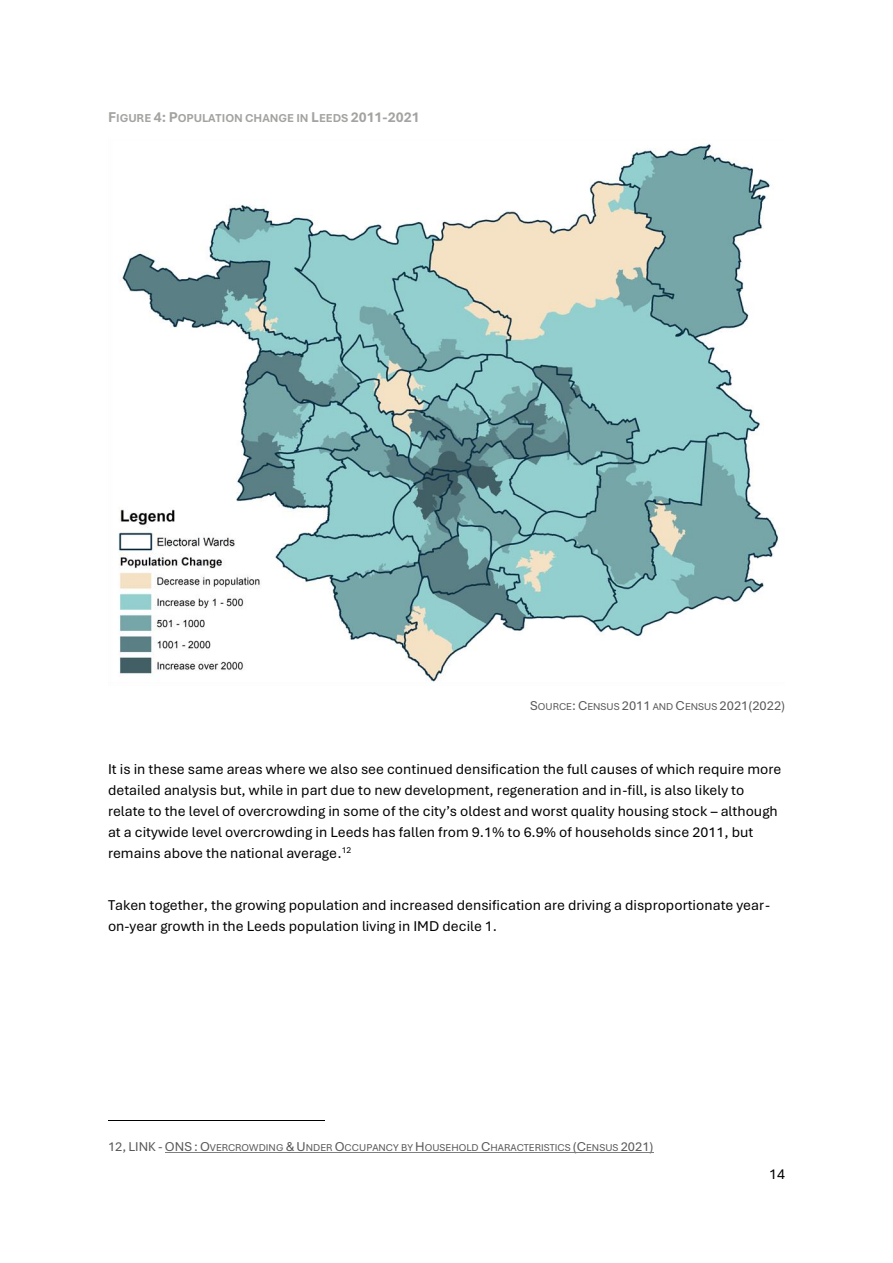
<style>
.page{position:relative;width:893px;height:1263px;background:#fff}
.page>*{position:absolute;margin:0;border:0;box-sizing:border-box;transform-origin:0 0}
.t1{font:15px/21px "Aptos";color:#000}
.t2{font:13.5px "Aptos";color:#595959}
.t3{font:700 12px "Aptos";letter-spacing:-.005em;color:#a3a3a1}
.t4{font:10.5px "Aptos";color:#595959}
.s1{font-size:15px}
.s2{font-size:10.5px}
.s3{font-size:13.5px}
</style>
<div class="page">
<hr style="left:108px;top:1120px;width:216px;height:1px;background:#000">
<hr style="left:165px;top:1152px;width:489px;height:1px;background:#7f7f7f">
<img style="left:118px;top:143px;width:661px;height:539px">
<p class="t3" style="left:108px;top:111px;width:313px"><span class="s1">F</span>IGURE <span class="s1">4: P</span>OPULATION CHANGE IN <span class="s1">L</span>EEDS <span class="s1">2011-2021</span></p>
<p class="t2" style="left:530px;top:698px;width:256px">S<span class="s2">OURCE</span>:C<span class="s2">ENSUS</span> 2011 <span class="s2">AND</span> C<span class="s2">ENSUS</span> 2021(2022)</p>
<p class="t1" style="left:108px;top:759px;width:675px">It is in these same areas where we also see continued densification the full causes of which require more detailed analysis but, while in part due to new development, regeneration and in-fill, is also likely to relate to the level of overcrowding in some of the city’s oldest and worst quality housing stock – although at a citywide level overcrowding in Leeds has fallen from 9.1% to 6.9% of households since 2011, but remains above the national average.<sup>12</sup></p>
<p class="t1" style="left:108px;top:894px;width:664px">Taken together, the growing population and increased densification are driving a disproportionate year&shy;on-year growth in the Leeds population living in IMD decile 1.</p>
<p class="t4" style="left:108px;top:1141px;width:547px"><span class="s3">12, LINK - ONS : O</span>VERCROWDING <span class="s3">&amp; U</span>NDER <span class="s3">O</span>CCUPANCY BY <span class="s3">H</span>OUSEHOLD <span class="s3">C</span>HARACTERISTICS <span class="s3">(C</span>ENSUS <span class="s3">2021)</span></p>
<p class="t1" style="left:769px;top:1163px;width:17px">14</p>
</div>
